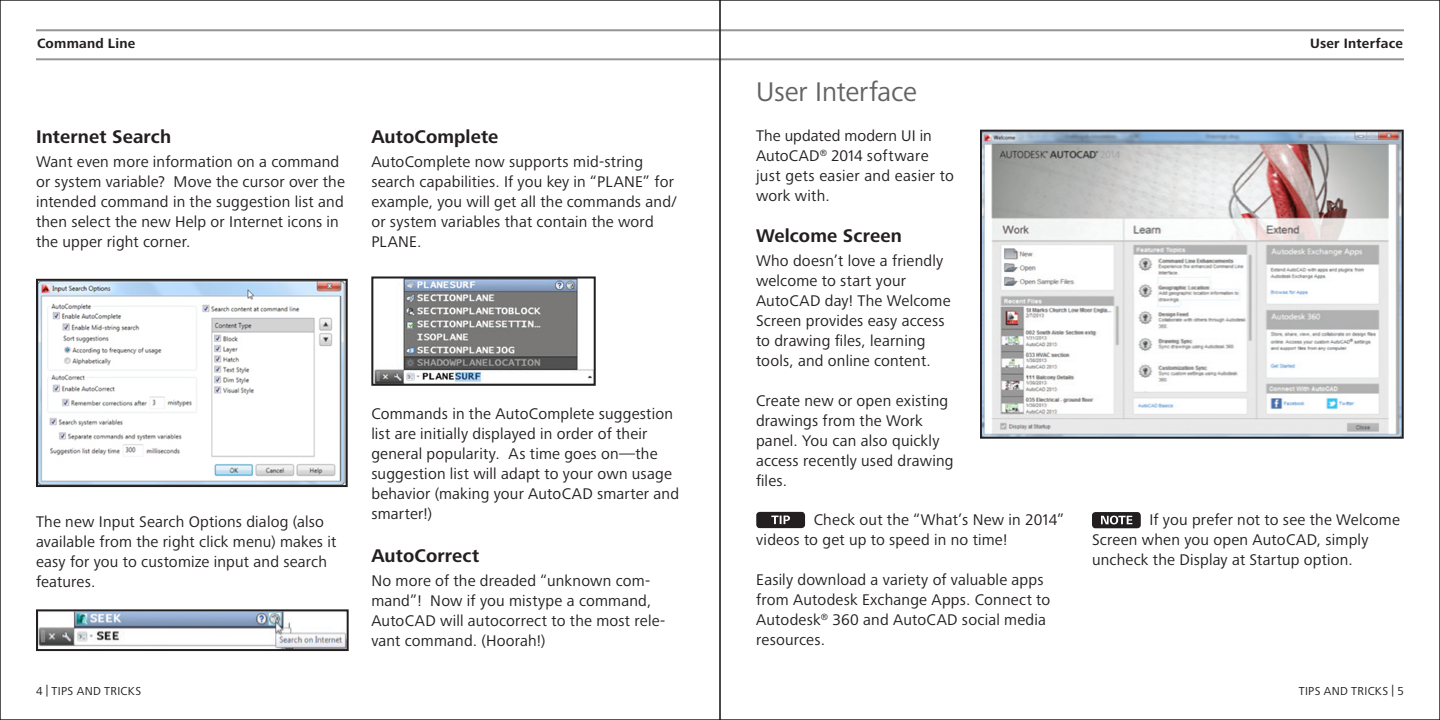
<style>
.page{position:relative;width:1440px;height:720px;background:#fff}
.page>*{position:absolute;margin:0;border:0;box-sizing:border-box;transform-origin:0 0}
.Section_headline{font:28px "Frutiger Next LTW1 G";letter-spacing:-.01em;color:#636366}
.Text_subhead{font:700 19px "Frutiger Next LTW1 G";letter-spacing:.005em;color:#231f20}
.Text_body_copy{font:16px/20px "Frutiger Next LTW1 G";letter-spacing:.01em;color:#231f20}
.Section_title_-_left{font:700 14px "Frutiger Next LTW1 G";letter-spacing:.015em;color:#231f20}
.t1{font:12px "Frutiger Next LTW1 G";letter-spacing:.025em;color:#231f20}
</style>
<div class="page">
<hr style="left:36px;top:29px;width:1368px;height:2px;background:#939598">
<hr style="left:36px;top:58px;width:1368px;height:2px;background:#939598">
<img style="left:983px;top:133px;width:418px;height:303px">
<div style="left:980px;top:130px;width:424px;height:309px;border:2px solid #231f20"></div>
<img style="left:374px;top:279px;width:219px;height:104px">
<div style="left:371px;top:276px;width:225px;height:110px;border:2px solid #231f20"></div>
<div style="left:756px;top:512px;width:49px;height:16px;background:#231f20;border-radius:3px"></div>
<svg style="left:771px;top:516px;width:19px;height:8px"></svg>
<img style="left:39px;top:282px;width:306px;height:202px">
<div style="left:36px;top:279px;width:312px;height:208px;border:2px solid #231f20"></div>
<img style="left:39px;top:612px;width:307px;height:36px">
<div style="left:36px;top:609px;width:313px;height:42px;border:2px solid #231f20"></div>
<div style="left:1092px;top:512px;width:49px;height:16px;background:#231f20;border-radius:3px"></div>
<svg style="left:1101px;top:516px;width:31px;height:8px"></svg>
<p class="Section_title_-_left" style="left:37px;top:35px;width:100px">Command Line</p>
<p class="Section_title_-_left" style="left:1310px;top:35px;width:94px">User Interface</p>
<p class="Section_headline" style="left:756px;top:76px;width:162px">User Interface</p>
<p class="Text_subhead" style="left:36px;top:126px;width:137px">Internet Search</p>
<p class="Text_body_copy" style="left:36px;top:152px;width:310px">Want even more information on a command or system variable? Move the cursor over the intended command in the suggestion list and then select the new Help or Internet icons in the upper right corner.</p>
<p class="Text_body_copy" style="left:756px;top:126px;width:200px">The updated modern UI in<br>AutoCAD<sup>®</sup> 2014 software just gets easier and easier to work with.</p>
<p class="Text_subhead" style="left:756px;top:225px;width:147px">Welcome Screen</p>
<p class="Text_body_copy" style="left:756px;top:251px;width:196px">Who doesn’t love a friendly welcome to start your<br>AutoCAD day! The Welcome<br>Screen provides easy access to drawing files, learning tools, and online content.</p>
<p class="Text_body_copy" style="left:756px;top:391px;width:199px">Create new or open existing drawings from the Work panel. You can also quickly access recently used drawing files.</p>
<p class="Text_body_copy" style="left:756px;top:510px;width:310px;text-indent:57px">Check out the “What’s New in 2014” videos to get up to speed in no time!</p>
<p class="Text_body_copy" style="left:756px;top:570px;width:296px">Easily download a variety of valuable apps from Autodesk Exchange Apps. Connect to Autodesk<sup>®</sup> 360 and AutoCAD social media resources.</p>
<p class="Text_subhead" style="left:371px;top:126px;width:129px">AutoComplete</p>
<p class="Text_body_copy" style="left:371px;top:153px;width:306px">AutoComplete now supports mid-string search capabilities. If you key in “PLANE” for example, you will get all the commands and/ or system variables that contain the word PLANE.</p>
<p class="Text_body_copy" style="left:371px;top:405px;width:309px">Commands in the AutoComplete suggestion list are initially displayed in order of their general popularity. As time goes on—the suggestion list will adapt to your own usage behavior (making your AutoCAD smarter and smarter!)</p>
<p class="Text_subhead" style="left:371px;top:545px;width:109px">AutoCorrect</p>
<p class="Text_body_copy" style="left:371px;top:572px;width:295px">No more of the dreaded “unknown com&shy;mand”! Now if you mistype a command, AutoCAD will autocorrect to the most rele&shy;vant command. (Hoorah!)</p>
<p class="Text_body_copy" style="left:36px;top:512px;width:302px">The new Input Search Options dialog (also available from the right click menu) makes it easy for you to customize input and search features.</p>
<p class="Text_body_copy" style="left:1092px;top:511px;width:309px;text-indent:57px">If you prefer not to see the Welcome<br>Screen when you open AutoCAD, simply uncheck the Display at Startup option.</p>
<p class="t1" style="left:36px;top:684px;width:107px">4 | TIPS AND TRICKS</p>
<p class="t1" style="left:1299px;top:684px;width:107px">TIPS AND TRICKS | 5</p>
</div>
